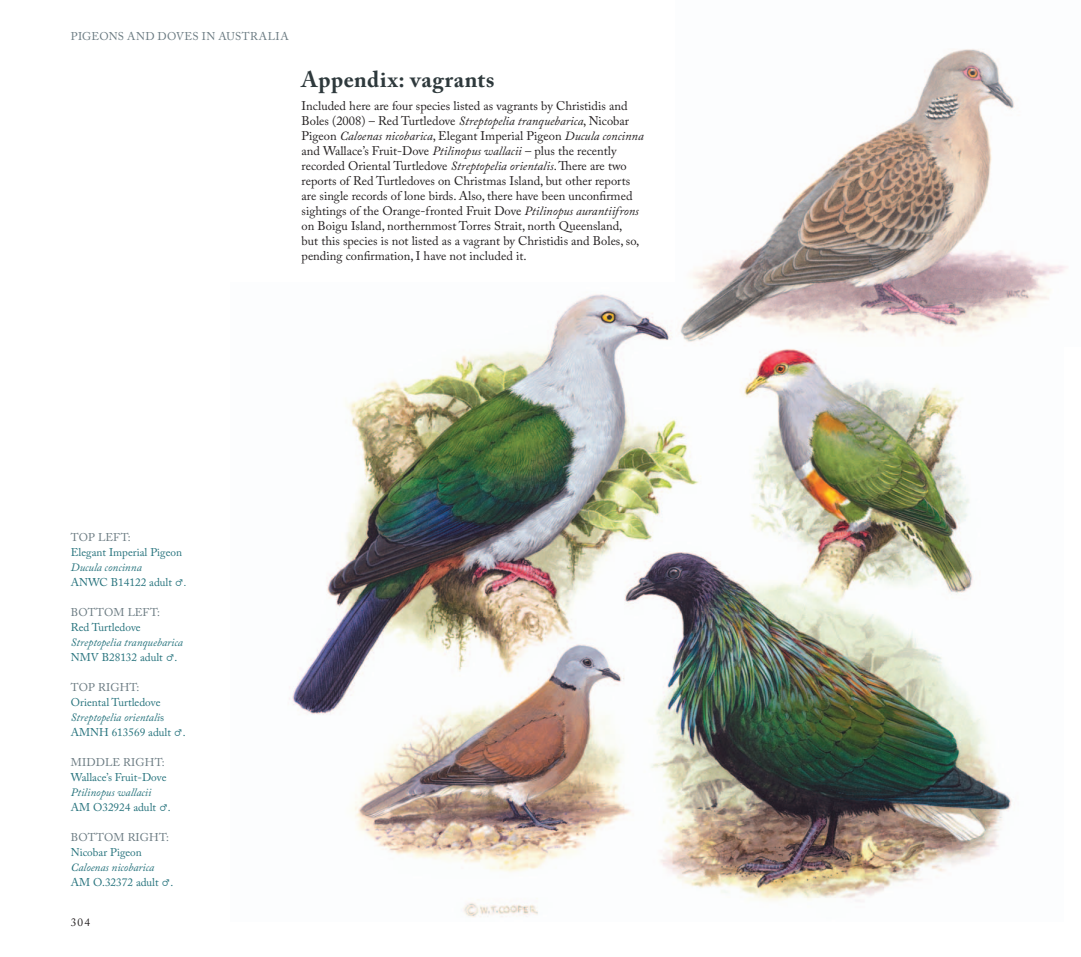
<style>
.page{position:relative;width:1081px;height:957px;background:#fff}
.page>*{position:absolute;margin:0;border:0;box-sizing:border-box;transform-origin:0 0}
.t1{font:700 22.5px "Adobe Caslon Pro";letter-spacing:.025em;color:#2e393c}
.t2{font:12.5px/15px "Adobe Caslon Pro";color:#231f20}
.t3{font:11.25px/15px "Adobe Caslon Pro";color:#25727c}
.t4{font:11.25px "Adobe Caslon Pro";letter-spacing:.015em;color:#6a7a81}
.t5{font:italic 11.25px "Adobe Caslon Pro";color:#25727c}
.t6{font:11.25px "Adobe Caslon Pro";color:#231f20}
.s1{font-style:italic}
</style>
<div class="page">
<img style="left:289px;top:294px;width:723px;height:623px">
<img style="left:676px;top:49px;width:391px;height:297px">
<p class="t4" style="left:71px;top:32px;width:219px">PIGEONS AND DOVES IN AUSTRALIA</p>
<h1 class="t1" style="left:301px;top:72px;width:194px">Appendix: vagrants</h1>
<p class="t2" style="left:301px;top:101px;width:344px">Included here are four species listed as vagrants by Christidis and Boles (2008) – Red Turtledove <span class="s1">Streptopelia tranquebarica</span>, Nicobar Pigeon <span class="s1">Caloenas nicobarica</span>, Elegant Imperial Pigeon <span class="s1">Ducula concinna </span>and Wallace’s Fruit-Dove <span class="s1">Ptilinopus wallacii</span> – plus the recently recorded Oriental Turtledove <span class="s1">Streptopelia orientalis</span>. There are two reports of Red Turtledoves on Christmas Island, but other reports are single records of lone birds. Also, there have been unconfirmed sightings of the Orange-fronted Fruit Dove <span class="s1">Ptilinopus aurantiifrons </span>on Boigu Island, northernmost Torres Strait, north Queensland,<br>but this species is not listed as a vagrant by Christidis and Boles, so, pending confirmation, I have not included it.</p>
<p class="t4" style="left:71px;top:533px;width:61px">TOP LEFT:</p>
<p class="t3" style="left:71px;top:547px;width:113px">Elegant Imperial Pigeon</p>
<p class="t5" style="left:71px;top:563px;width:72px">Ducula concinna</p>
<p class="t3" style="left:71px;top:577px;width:103px">ANWC B14122 adult</p>
<p class="t4" style="left:71px;top:608px;width:91px">BOTTOM LEFT:</p>
<p class="t3" style="left:71px;top:622px;width:71px">Red Turtledove</p>
<p class="t5" style="left:71px;top:638px;width:114px">Streptopelia tranquebarica</p>
<p class="t3" style="left:71px;top:652px;width:108px">NMV B28132 adult .</p>
<p class="t4" style="left:71px;top:683px;width:70px">TOP RIGHT:</p>
<p class="t3" style="left:71px;top:697px;width:116px">Oriental Turtledove<br><span class="s1">Streptopelia orientali</span>s<br>AMNH 613569 adult .</p>
<p class="t4" style="left:71px;top:758px;width:95px">MIDDLE RIGHT:</p>
<p class="t3" style="left:71px;top:772px;width:97px">Wallace’s Fruit-Dove</p>
<p class="t5" style="left:71px;top:788px;width:82px">Ptilinopus wallacii</p>
<p class="t3" style="left:71px;top:802px;width:101px">AM O32924 adult .</p>
<p class="t4" style="left:71px;top:833px;width:100px">BOTTOM RIGHT:</p>
<p class="t3" style="left:71px;top:847px;width:72px">Nicobar Pigeon</p>
<p class="t5" style="left:71px;top:863px;width:85px">Caloenas nicobarica</p>
<p class="t3" style="left:71px;top:877px;width:104px">AM O.32372 adult .</p>
<p class="t6" style="left:71px;top:917px;width:21px">304</p>
</div>
